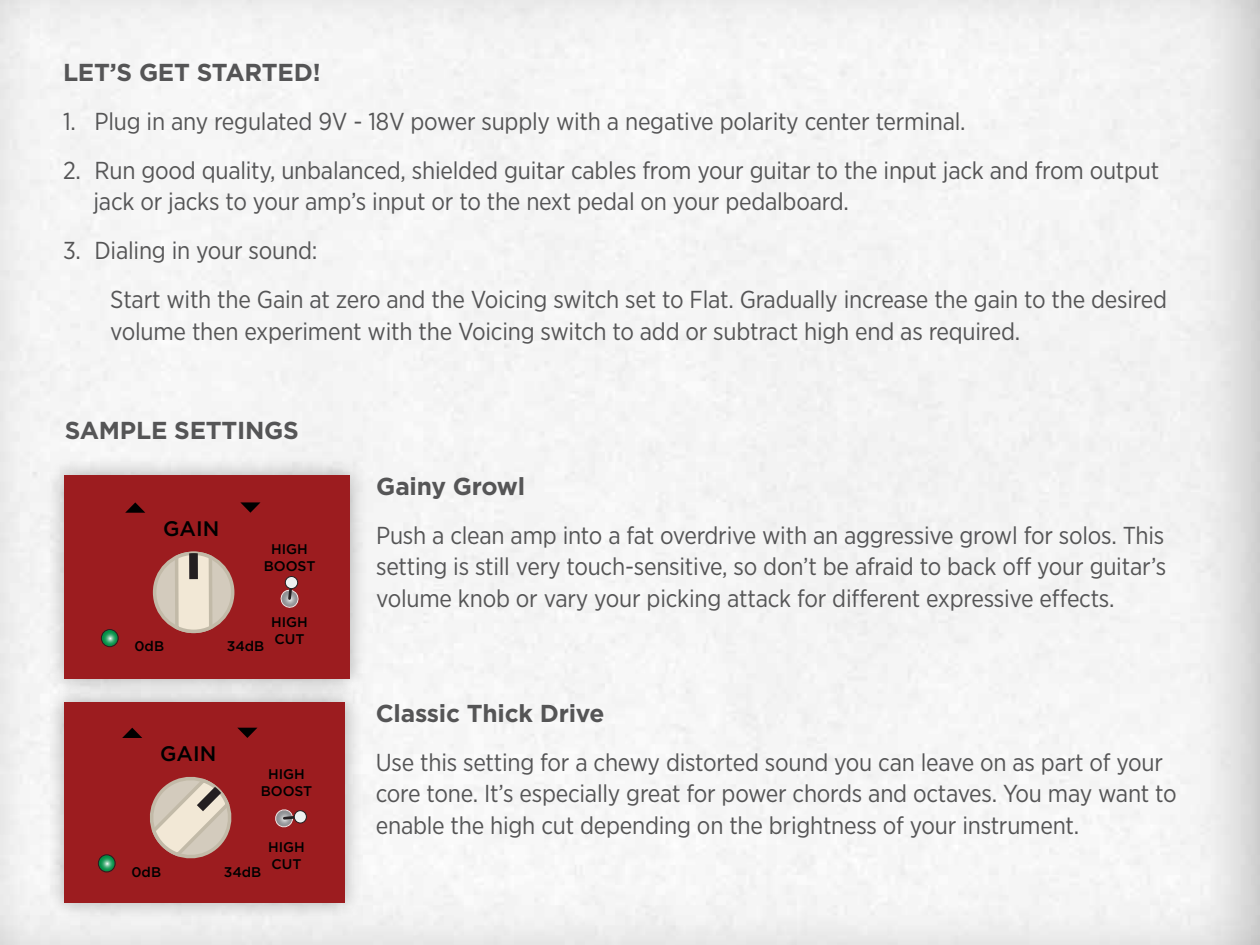
<style>
.page{position:relative;width:1260px;height:945px;background:#fff}
.page>*{position:absolute;margin:0;border:0;box-sizing:border-box;transform-origin:0 0}
.t1{font:24.5px/31.5px "Gotham Narrow";letter-spacing:-.01em;color:#555556}
.t2{font:700 24.5px "Gotham";letter-spacing:-.01em;color:#555556}
.t3{font:500 21px "Gotham";color:#000}
.t4{font:500 14px/16.8px "Gotham";color:#000;text-align:center}
</style>
<div class="page">
<div style="left:46px;top:456px;width:323px;height:242px;background:#000;opacity:.3"></div>
<div style="left:65px;top:475px;width:285px;height:204px;background:#9c1c1f"></div>
<div style="left:45px;top:683px;width:319px;height:239px;background:#000;opacity:.3"></div>
<div style="left:64px;top:702px;width:281px;height:201px;background:#9c1c1f"></div>
<div style="left:155px;top:553px;width:78px;height:78px;background:#d3cbbd;border-radius:50%"></div>
<div style="left:153px;top:551px;width:82px;height:82px;border:4px solid #c2baa8;border-radius:50%"></div>
<svg style="left:173px;top:551px;width:42px;height:83px"></svg>
<svg style="left:125px;top:502px;width:20px;height:11px"></svg>
<svg style="left:240px;top:502px;width:21px;height:11px"></svg>
<svg style="left:102px;top:630px;width:16px;height:16px"></svg>
<div style="left:101px;top:629px;width:18px;height:18px;border:1px solid #241f21;border-radius:50%"></div>
<svg style="left:280px;top:581px;width:19px;height:27px"></svg>
<div style="left:285px;top:576px;width:13px;height:13px;background:#edf0f0;border-radius:50%"></div>
<div style="left:285px;top:576px;width:13px;height:13px;border:1px solid #241f21;border-radius:50%"></div>
<svg style="left:150px;top:776px;width:82px;height:83px"></svg>
<svg style="left:122px;top:728px;width:20px;height:10px"></svg>
<svg style="left:237px;top:728px;width:20px;height:10px"></svg>
<svg style="left:99px;top:855px;width:16px;height:17px"></svg>
<div style="left:98px;top:854px;width:18px;height:18px;border:1px solid #241f21;border-radius:50%"></div>
<svg style="left:275px;top:809px;width:23px;height:19px"></svg>
<svg style="left:294px;top:810px;width:13px;height:13px"></svg>
<div style="left:294px;top:810px;width:13px;height:14px;border:1px solid #241f21;border-radius:50%"></div>
<p class="t2" style="left:63px;top:58px;width:259px">LET’S GET STARTED!</p>
<p class="t1" style="left:63px;top:105px;width:904px">1. Plug in any regulated 9V - 18V power supply with a negative polarity center terminal.</p>
<p class="t1" style="left:94px;top:154px;width:1067px;text-indent:-31px">2. Run good quality, unbalanced, shielded guitar cables from your guitar to the input jack and from output jack or jacks to your amp’s input or to the next pedal on your pedalboard.</p>
<p class="t1" style="left:110px;top:226px;width:1058px;line-height:49px;text-indent:-47px">3. Dialing in your sound:<br>Start with the Gain at zero and the Voicing switch set to Flat. Gradually increase the gain to the desired</p>
<p class="t1" style="left:110px;top:315px;width:911px">volume then experiment with the Voicing switch to add or subtract high end as required.</p>
<p class="t2" style="left:65px;top:416px;width:236px">SAMPLE SETTINGS</p>
<p class="t3" style="left:163px;top:516px;width:58px">GAIN</p>
<p class="t4" style="left:264px;top:540px;width:53px">HIGH<br>BOOST</p>
<p class="t4" style="left:135px;top:638px;width:31px">0dB</p>
<p class="t4" style="left:227px;top:638px;width:39px">34dB</p>
<p class="t4" style="left:271px;top:613px;width:38px;text-align:left">HIGH<br>CUT</p>
<p class="t3" style="left:160px;top:742px;width:58px">GAIN</p>
<p class="t4" style="left:261px;top:765px;width:53px">HIGH<br>BOOST</p>
<p class="t4" style="left:131px;top:863px;width:31px">0dB</p>
<p class="t4" style="left:224px;top:863px;width:39px">34dB</p>
<p class="t4" style="left:268px;top:839px;width:38px;text-align:left">HIGH<br>CUT</p>
<p class="t2" style="left:376px;top:472px;width:151px">Gainy Growl</p>
<p class="t1" style="left:376px;top:519px;width:792px;text-align:justify">Push a clean amp into a fat overdrive with an aggressive growl for solos. This setting is still very touch-sensitive, so don’t be afraid to back off your guitar’s volume knob or vary your picking attack for different expressive effects.</p>
<p class="t2" style="left:376px;top:699px;width:230px">Classic Thick Drive</p>
<p class="t1" style="left:376px;top:746px;width:802px">Use this setting for a chewy distorted sound you can leave on as part of your core tone. It’s especially great for power chords and octaves. You may want to enable the high cut depending on the brightness of your instrument.</p>
</div>
